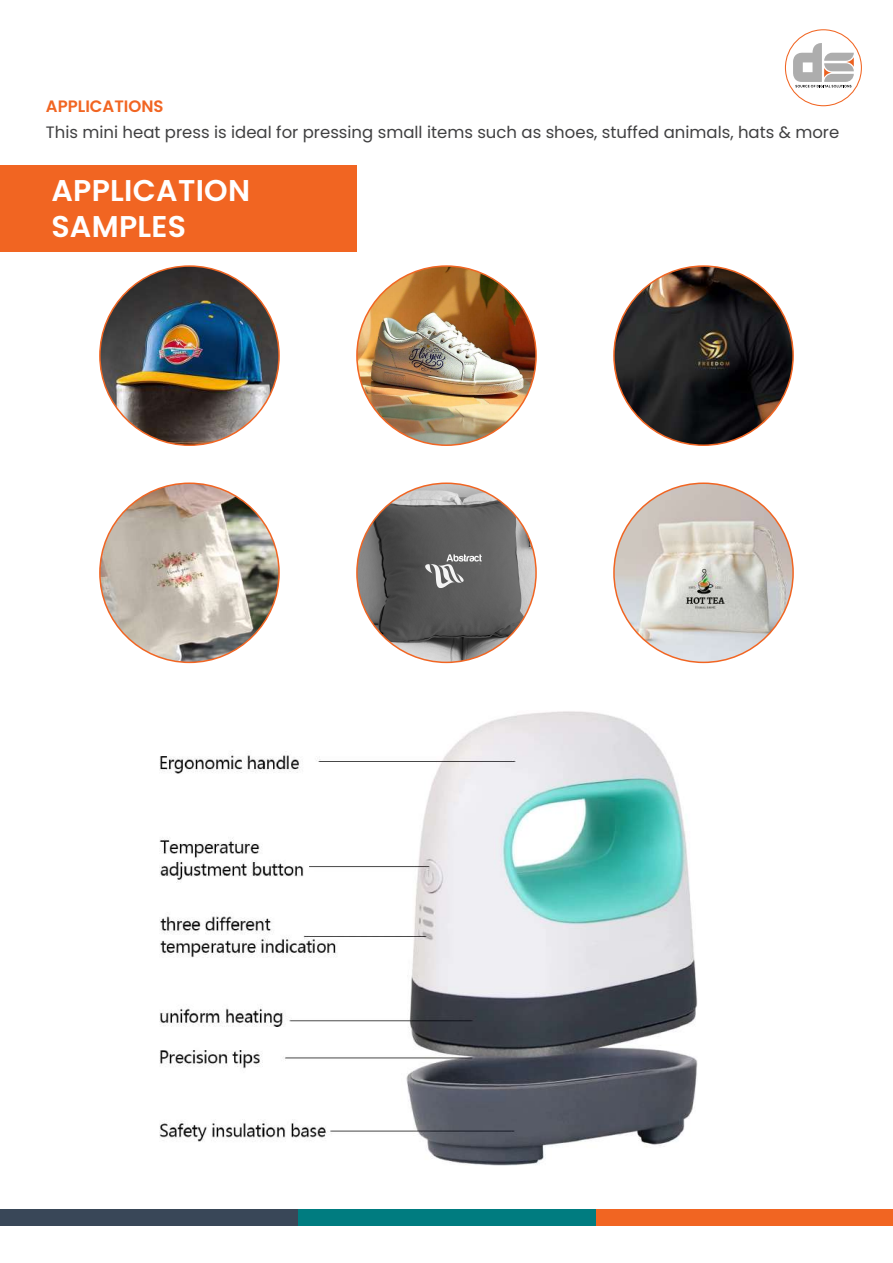
<style>
.page{position:relative;width:893px;height:1263px;background:#fff}
.page>*{position:absolute;margin:0;border:0;box-sizing:border-box;transform-origin:0 0}
.t1{font:600 30px/36px "Poppins";letter-spacing:.01em;color:#fff}
.t2{font:16.5px "Poppins";color:#404041}
.t3{font:600 16.5px "Poppins";color:#f16522}
</style>
<div class="page">
<img style="left:159px;top:711px;width:539px;height:455px">
<div style="left:595px;top:1209px;width:298px;height:17px;background:#f16522"></div>
<div style="left:298px;top:1209px;width:297px;height:17px;background:#007c80"></div>
<div style="left:0;top:1209px;width:298px;height:17px;background:#394758"></div>
<div style="left:785px;top:29px;width:77px;height:77px;border:1px solid #f16522;border-radius:50%"></div>
<svg style="left:793px;top:42px;width:61px;height:45px"></svg>
<div style="left:0;top:165px;width:357px;height:87px;background:#f16522"></div>
<img style="left:100px;top:266px;width:179px;height:179px;border-radius:90px">
<img style="left:357px;top:266px;width:179px;height:179px;border-radius:90px">
<img style="left:614px;top:266px;width:179px;height:179px;border-radius:90px">
<img style="left:100px;top:483px;width:179px;height:179px;border-radius:90px">
<img style="left:357px;top:483px;width:179px;height:179px;border-radius:90px">
<img style="left:614px;top:483px;width:179px;height:179px;border-radius:90px">
<p class="t3" style="left:46px;top:96px;width:119px">APPLICATIONS</p>
<p class="t2" style="left:46px;top:122px;width:795px">This mini heat press is ideal for pressing small items such as shoes, stuffed animals, hats &amp; more</p>
<h1 class="t1" style="left:51px;top:173px;width:200px">APPLICATION<br>SAMPLES</h1>
</div>
